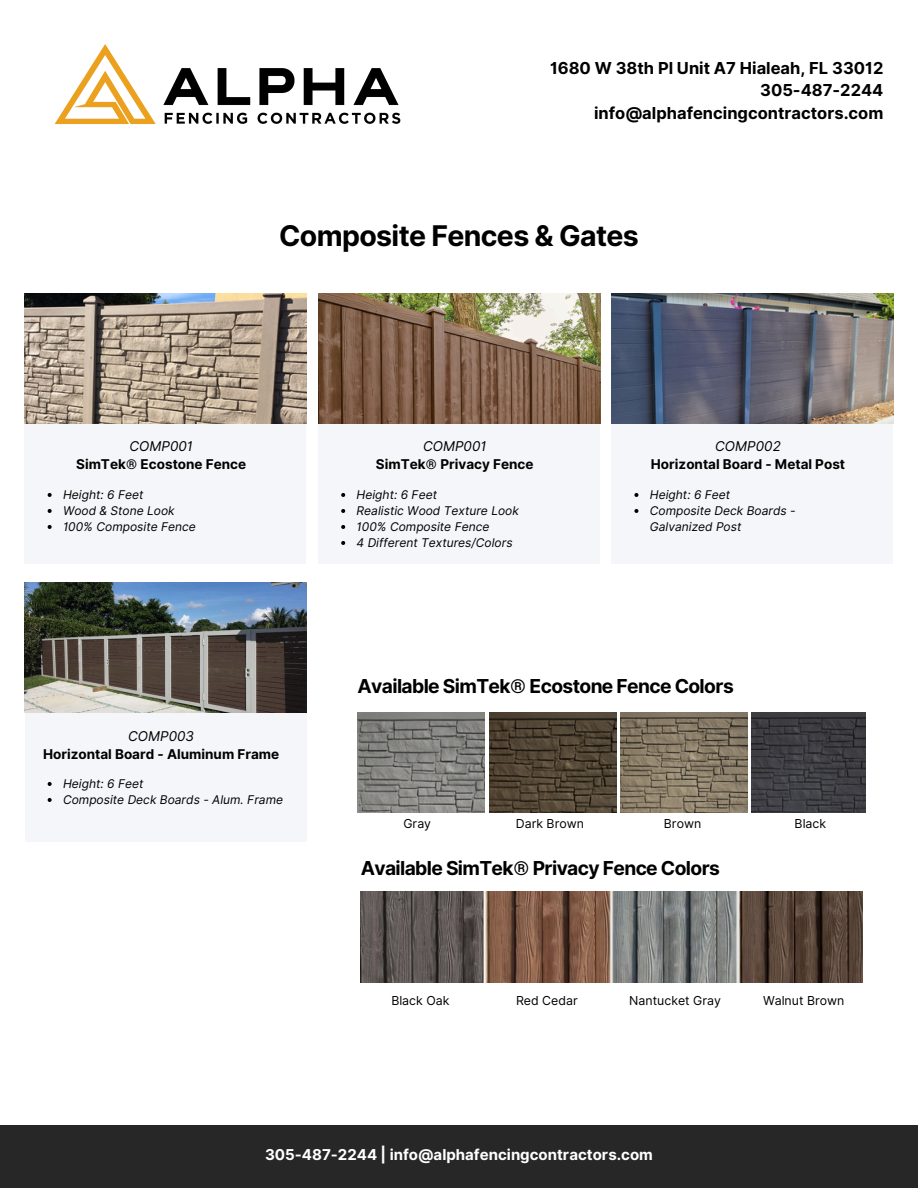
<style>
.page{position:relative;width:918px;height:1188px;background:#fff}
.page>*{position:absolute;margin:0;border:0;box-sizing:border-box;transform-origin:0 0}
.t1{font:700 28.5px "Inter";letter-spacing:-.02em;color:#000}
.t2{font:700 19.2px "Inter";letter-spacing:-.03em;color:#000}
.t3{font:700 16.5px/22.5px "Inter";color:#000;text-align:right}
.t4{font:700 15px "Inter";color:#fff}
.t5{font:700 13.5px/18px "Inter";color:#000;text-align:center}
.t6{font:12.3px "Inter";color:#000}
.t7{font:italic 12px/16px "Inter";color:#000}
.s1{font-weight:400;font-style:italic}
</style>
<div class="page">
<img style="left:54px;top:44px;width:347px;height:80px">
<div style="left:25px;top:423px;width:281px;height:140px;background:#f5f6f9"></div>
<div style="left:0;top:1126px;width:918px;height:62px;background:#272727"></div>
<div style="left:318px;top:423px;width:282px;height:140px;background:#f5f6f9"></div>
<div style="left:611px;top:423px;width:282px;height:140px;background:#f5f6f9"></div>
<div style="left:25px;top:712px;width:282px;height:130px;background:#f5f6f9"></div>
<img style="left:25px;top:293px;width:282px;height:131px">
<img style="left:318px;top:293px;width:283px;height:131px">
<img style="left:611px;top:293px;width:283px;height:131px">
<img style="left:25px;top:582px;width:282px;height:131px">
<img style="left:361px;top:891px;width:501px;height:91px">
<img style="left:358px;top:713px;width:127px;height:100px">
<img style="left:489px;top:712px;width:127px;height:100px">
<img style="left:620px;top:712px;width:127px;height:101px">
<img style="left:751px;top:713px;width:115px;height:100px">
<svg style="left:48px;top:493px;width:4px;height:4px"></svg>
<svg style="left:48px;top:509px;width:4px;height:4px"></svg>
<svg style="left:48px;top:525px;width:4px;height:4px"></svg>
<svg style="left:341px;top:493px;width:4px;height:4px"></svg>
<svg style="left:341px;top:509px;width:4px;height:4px"></svg>
<svg style="left:341px;top:525px;width:4px;height:4px"></svg>
<svg style="left:341px;top:541px;width:4px;height:4px"></svg>
<svg style="left:634px;top:493px;width:4px;height:4px"></svg>
<svg style="left:634px;top:509px;width:4px;height:4px"></svg>
<svg style="left:48px;top:782px;width:4px;height:4px"></svg>
<svg style="left:48px;top:798px;width:4px;height:4px"></svg>
<p class="t3" style="left:550px;top:57px;width:335px">1680 W 38th Pl Unit A7 Hialeah, FL 33012<br>305-487-2244 info@alphafencingcontractors.com</p>
<h3 class="t1" style="left:279px;top:218px;width:361px">Composite Fences &amp; Gates</h3>
<h1 class="t5" style="left:76px;top:438px;width:172px"><span class="s1">COMP001<br></span>SimTek® Ecostone Fence</h1>
<p class="t7" style="left:63px;top:487px;width:82px">Height: 6 Feet</p>
<h4 class="t7" style="left:63px;top:503px;width:113px">Wood &amp; Stone Look</h4>
<p class="t7" style="left:63px;top:519px;width:134px">100% Composite Fence</p>
<p class="t5" style="left:376px;top:438px;width:159px"><span class="s1">COMP001<br></span>SimTek® Privacy Fence</p>
<p class="t5" style="left:651px;top:438px;width:196px"><span class="s1">COMP002<br></span>Horizontal Board - Metal Post</p>
<p class="t7" style="left:357px;top:487px;width:82px">Height: 6 Feet</p>
<h4 class="t7" style="left:357px;top:503px;width:164px">Realistic Wood Texture Look</h4>
<p class="t7" style="left:357px;top:519px;width:134px">100% Composite Fence</p>
<p class="t7" style="left:357px;top:535px;width:158px">4 Different Textures/Colors</p>
<p class="t7" style="left:650px;top:487px;width:82px">Height: 6 Feet</p>
<p class="t7" style="left:650px;top:503px;width:147px">Composite Deck Boards -<br>Galvanized Post</p>
<h2 class="t2" style="left:358px;top:674px;width:378px">Available SimTek® Ecostone Fence Colors</h2>
<p class="t5" style="left:43px;top:727px;width:238px"><span class="s1">COMP003<br></span>Horizontal Board - Aluminum Frame</p>
<h4 class="t7" style="left:63px;top:776px;width:82px">Height: 6 Feet</h4>
<p class="t7" style="left:63px;top:792px;width:222px">Composite Deck Boards - Alum. Frame</p>
<p class="t6" style="left:403px;top:816px;width:29px">Gray</p>
<h4 class="t6" style="left:516px;top:816px;width:70px">Dark Brown</h4>
<p class="t6" style="left:664px;top:816px;width:39px">Brown</p>
<p class="t6" style="left:795px;top:816px;width:33px">Black</p>
<p class="t2" style="left:361px;top:856px;width:361px">Available SimTek® Privacy Fence Colors</p>
<p class="t6" style="left:391px;top:993px;width:60px">Black Oak</p>
<h4 class="t6" style="left:516px;top:993px;width:63px">Red Cedar</h4>
<p class="t6" style="left:629px;top:993px;width:93px">Nantucket Gray</p>
<p class="t6" style="left:763px;top:993px;width:83px">Walnut Brown</p>
<p class="t4" style="left:265px;top:1146px;width:389px">305-487-2244 | info@alphafencingcontractors.com</p>
</div>
